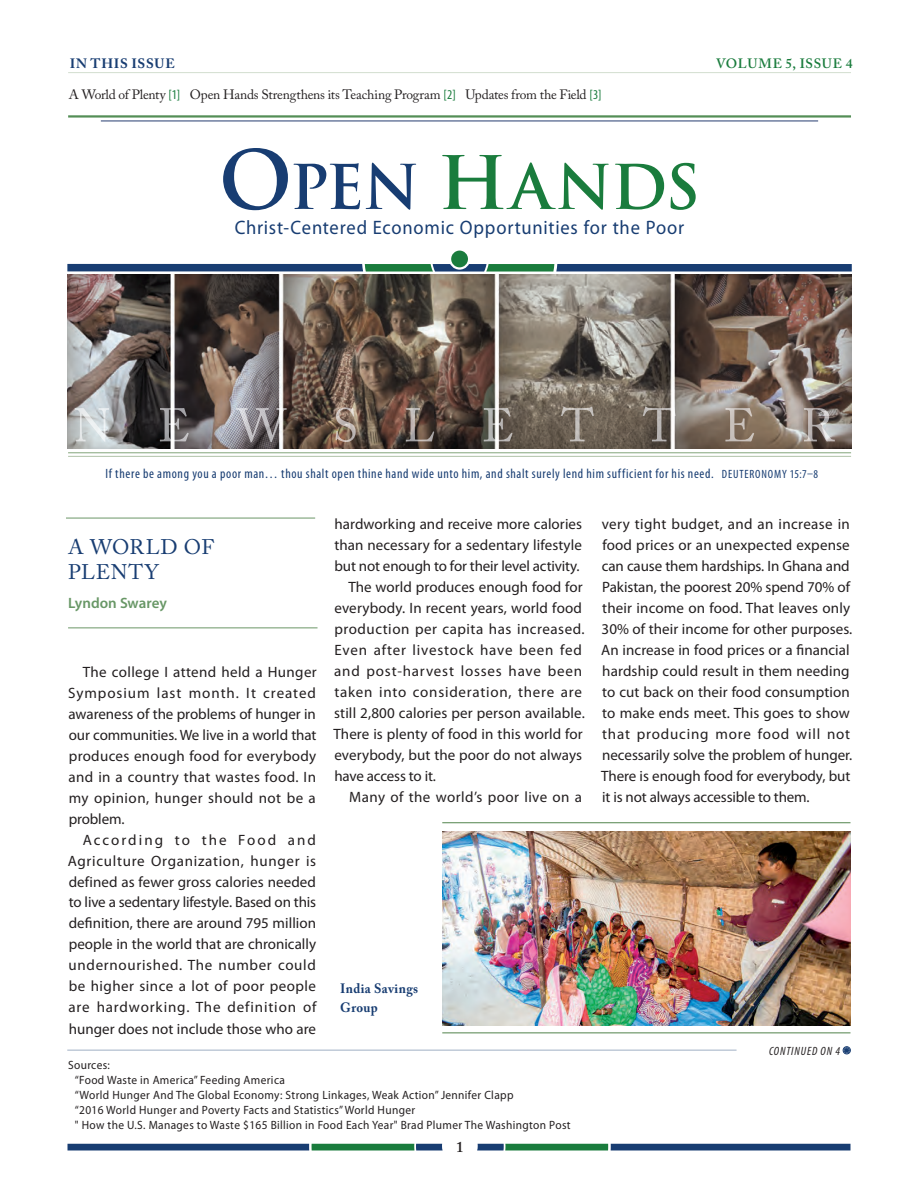
<style>
.page{position:relative;width:918px;height:1188px;background:#fff}
.page>*{position:absolute;margin:0;border:0;box-sizing:border-box;transform-origin:0 0}
.t1{font:700 60px "Trajan Pro";letter-spacing:-.02em;color:#1a7c3d}
.t2{font:21px/25.5px "Adobe Caslon Pro";letter-spacing:.025em;color:#183d72}
.t3{font:19.5px "Myriad Pro";letter-spacing:.04em;color:#183d72;scale:.95 1}
.t4{font:15px/21px "Myriad Pro";letter-spacing:.01em;color:#231f20;text-align:justify}
.t5{font:15px "Myriad Pro";letter-spacing:.055em;color:#231f20}
.t6{font:15px "Myriad Pro";letter-spacing:-.01em;color:#231f20}
.t7{font:15px "Myriad Pro";letter-spacing:.035em;color:#231f20}
.t8{font:15px "Myriad Pro";letter-spacing:.05em;color:#231f20}
.t9{font:15px "Myriad Pro";letter-spacing:.03em;color:#231f20}
.t10{font:15px "Myriad Pro";letter-spacing:-.015em;color:#231f20}
.t11{font:600 15px "Myriad Pro";color:#689766}
.t12{font:600 15px "Adobe Caslon Pro";color:#231f20}
.t13{font:condensed 13.5px "Myriad Pro";letter-spacing:.045em;color:#183d72}
.t14{font:13.5px "Adobe Caslon Pro";letter-spacing:-.015em;color:#231f20}
.t15{font:700 13.5px/19.5px "Adobe Caslon Pro";letter-spacing:.03em;color:#183d72;scale:.95 1}
.t16{font:600 13.5px "Adobe Caslon Pro";letter-spacing:.05em;color:#1a7c3d}
.t17{font:700 13.5px "Adobe Caslon Pro";letter-spacing:.055em;color:#183d72}
.t18{font:12px/15px "Myriad Pro";letter-spacing:.03em;color:#231f20;scale:.95 1}
.t19{font:italic condensed 12px "Myriad Pro";letter-spacing:.08em;color:#231f20}
.s1{font-family:"Myriad Pro";font-stretch:condensed;color:#1a7c3d}
.s2{font-size:79.35px;color:#183d72}
.s3{color:#183d72}
.s4{font-size:71.55px}
.s5{font-size:12px}
</style>
<div class="page">
<hr style="left:68px;top:452px;width:783px;height:1px;background:#90ae89">
<hr style="left:68px;top:456px;width:783px;height:1px;background:#b9cab2">
<hr style="left:68px;top:72px;width:783px;height:1px;background:#d7e1d4">
<hr style="left:68px;top:115px;width:783px;height:3px;background:#548e56">
<hr style="left:101px;top:120px;width:717px;height:2px;background:#3e5281">
<svg style="left:67px;top:264px;width:785px;height:8px"></svg>
<img style="left:67px;top:274px;width:784px;height:174px">
<svg style="left:68px;top:1144px;width:782px;height:6px"></svg>
<svg style="left:75px;top:406px;width:760px;height:36px"></svg>
<svg style="left:450px;top:249px;width:19px;height:20px"></svg>
<div style="left:449px;top:248px;width:21px;height:22px;border:2px solid #fff;border-radius:50%"></div>
<hr style="left:68px;top:627px;width:250px;height:1px;background:#7ca278">
<hr style="left:66px;top:518px;width:249px;height:1px;background:#7ca278">
<div style="left:843px;top:1047px;width:8px;height:7px;border:1px solid #183d72;border-radius:50%"></div>
<svg style="left:844px;top:1047px;width:6px;height:6px"></svg>
<hr style="left:67px;top:1050px;width:670px;height:1px;background:#183d72">
<hr style="left:442px;top:1032px;width:408px;height:1px;background:#7ca278">
<hr style="left:442px;top:822px;width:408px;height:1px;background:#7ca278">
<img style="left:442px;top:832px;width:408px;height:193px">
<p class="t17" style="left:70px;top:56px;width:107px">IN THIS ISSUE</p>
<p class="t14" style="left:69px;top:86px;width:534px">A World of Plenty <span class="s1">[1]</span> Open Hands Strengthens its Teaching Program <span class="s1">[2]</span> Updates from the Field <span class="s1">[3]</span></p>
<h1 class="t1" style="left:219px;top:150px;width:483px"><span class="s2">O</span><span class="s3">PEN</span> <span class="s4">H</span>ANDS</h1>
<h3 class="t3" style="left:235px;top:217px;width:475px">Christ-Centered Economic Opportunities for the Poor</h3>
<p class="t16" style="left:716px;top:56px;width:138px">VOLUME 5, ISSUE 4</p>
<p class="t13" style="left:106px;top:466px;width:714px">If there be among you a poor man… thou shalt open thine hand wide unto him, and shalt surely lend him sufficient for his need. <span class="s5">DEUTERONOMY 15:7–8</span></p>
<h2 class="t2" style="left:68px;top:534px;width:147px">A WORLD OF<br>PLENTY</h2>
<p class="t11" style="left:68px;top:594px;width:100px">Lyndon Swarey</p>
<p class="t4" style="left:68px;top:661px;width:250px;text-indent:15px">The college I attend held a Hunger Symposium last month. It created awareness of the problems of hunger in our communities. We live in a world that produces enough food for everybody and in a country that wastes food. In my opinion, hunger should not be a problem.</p>
<p class="t4" style="left:68px;top:829px;width:250px;text-indent:15px">According to the Food and Agriculture Organization, hunger is defined as fewer gross calories needed to live a sedentary lifestyle. Based on this definition, there are around 795 million people in the world that are chronically undernourished. The number could be higher since a lot of poor people are hardworking. The definition of hunger does not include those who are</p>
<p class="t4" style="left:334px;top:514px;width:249px">hardworking and receive more calories</p>
<p class="t4" style="left:334px;top:535px;width:249px">than necessary for a sedentary lifestyle</p>
<p class="t6" style="left:335px;top:558px;width:247px">but not enough to for their level activity.</p>
<p class="t4" style="left:348px;top:577px;width:236px">The world produces enough food for</p>
<p class="t4" style="left:334px;top:598px;width:249px">everybody. In recent years, world food</p>
<p class="t7" style="left:335px;top:621px;width:252px">production per capita has increased.</p>
<p class="t5" style="left:334px;top:642px;width:249px">Even after livestock have been fed</p>
<p class="t5" style="left:334px;top:663px;width:249px">and post-harvest losses have been</p>
<p class="t8" style="left:334px;top:684px;width:249px">taken into consideration, there are</p>
<p class="t4" style="left:334px;top:703px;width:252px">still 2,800 calories per person available.</p>
<p class="t4" style="left:333px;top:724px;width:251px">There is plenty of food in this world for</p>
<p class="t4" style="left:334px;top:745px;width:249px">everybody, but the poor do not always</p>
<p class="t10" style="left:334px;top:768px;width:103px">have access to it.</p>
<p class="t9" style="left:349px;top:789px;width:234px">Many of the world’s poor live on a</p>
<p class="t15" style="left:340px;top:979px;width:84px">India Savings<br>Group</p>
<p class="t18" style="left:75px;top:1058px;width:523px;text-indent:-7px">Sources:<br>“Food Waste in America” Feeding America<br>“World Hunger And The Global Economy: Strong Linkages, Weak Action” Jennifer Clapp<br>“2016 World Hunger and Poverty Facts and Statistics” World Hunger<br>" How the U.S. Manages to Waste $165 Billion in Food Each Year" Brad Plumer The Washington Post</p>
<p class="t12" style="left:456px;top:1138px;width:9px">1</p>
<p class="t4" style="left:601px;top:514px;width:253px;text-align:left">very tight budget, and an increase in food prices or an unexpected expense can cause them hardships. In Ghana and Pakistan, the poorest 20% spend 70% of their income on food. That leaves only 30% of their income for other purposes.<br>An increase in food prices or a financial hardship could result in them needing to cut back on their food consumption to make ends meet. This goes to show that producing more food will not necessarily solve the problem of hunger.<br>There is enough food for everybody, but it is not always accessible to them.</p>
<p class="t19" style="left:769px;top:1044px;width:73px">CONTINUED ON 4</p>
</div>
